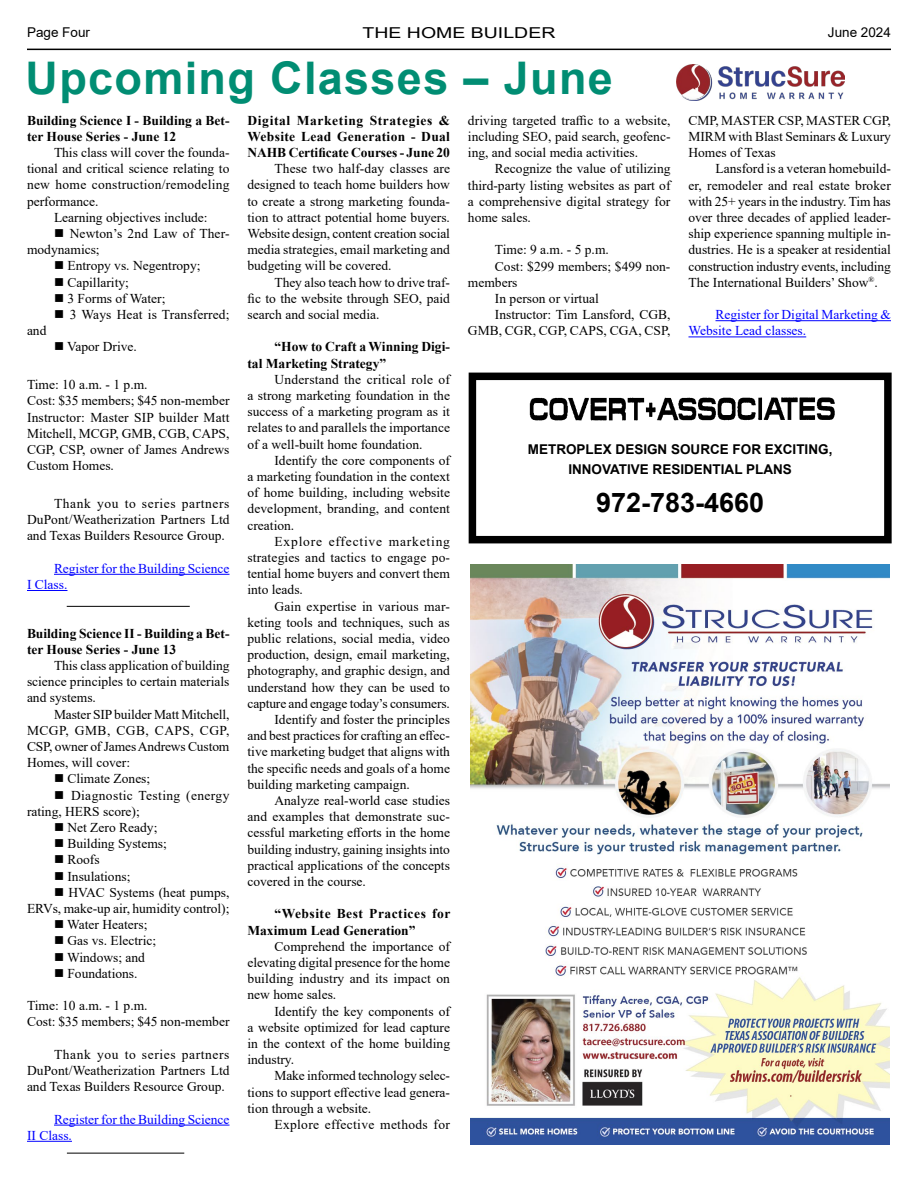
<style>
.page{position:relative;width:918px;height:1188px;background:#fff}
.page>*{position:absolute;margin:0;border:0;box-sizing:border-box;transform-origin:0 0}
.t1{font:700 45px "Arial";letter-spacing:.03em;color:#018d73}
.t2{font:700 27px "Arial";color:#000}
.t3{font:15px "Arial";color:#000;scale:1.3 1}
.t4{font:13.5px/16.2px "Times New Roman";color:#000;text-align:justify}
.t5{font:700 13.5px/16.2px "Times New Roman";color:#000}
.t6{font:13.5px/16.2px "Times New Roman";color:#00f}
.t7{font:700 13.5px/19.8px "Arial";color:#000;text-align:center}
.t8{font:13.5px/16.2px "Times New Roman";letter-spacing:.03em;color:#000}
.t9{font:13.5px "Times New Roman";letter-spacing:.02em;color:#000}
.t10{font:13.5px "Times New Roman";letter-spacing:.025em;color:#000}
.t11{font:13.5px "Arial";color:#000}
</style>
<div class="page">
<hr style="left:27px;top:49px;width:864px;height:1px;background:#000">
<img style="left:676px;top:65px;width:169px;height:35px">
<hr style="left:67px;top:606px;width:123px;height:1px;background:#000">
<hr style="left:67px;top:1153px;width:117px;height:1px;background:#000">
<hr style="left:54px;top:574px;width:176px;height:1px;background:#00f">
<hr style="left:27px;top:590px;width:41px;height:1px;background:#00f">
<hr style="left:54px;top:1125px;width:176px;height:1px;background:#00f">
<hr style="left:27px;top:1141px;width:45px;height:1px;background:#00f">
<hr style="left:716px;top:320px;width:175px;height:1px;background:#00f">
<hr style="left:688px;top:337px;width:118px;height:1px;background:#00f">
<img style="left:470px;top:565px;width:419px;height:579px">
<img style="left:529px;top:397px;width:306px;height:24px">
<div style="left:469px;top:373px;width:423px;height:170px;border:8px solid #000"></div>
<p class="t11" style="left:27px;top:23px;width:65px">Page Four</p>
<p class="t3" style="left:363px;top:22px;width:150px">THE HOME BUILDER</p>
<p class="t11" style="left:828px;top:22px;width:65px">June 2024</p>
<h1 class="t1" style="left:26px;top:46px;width:589px">Upcoming Classes – June</h1>
<p class="t5" style="left:27px;top:112px;width:204px">Building Science I - Building a Bet&shy;ter House Series - June 12</p>
<p class="t4" style="left:54px;top:144px;width:177px">This class will cover the founda-</p>
<p class="t4" style="left:27px;top:160px;width:204px">tional and critical science relating to</p>
<p class="t9" style="left:27px;top:175px;width:204px">new home construction/remodeling</p>
<p class="t4" style="left:27px;top:193px;width:73px">performance.</p>
<p class="t4" style="left:54px;top:209px;width:155px">Learning objectives include:</p>
<p class="t4" style="left:27px;top:225px;width:204px;text-indent:27px">■ Newton’s 2nd Law of Ther&shy;modynamics;</p>
<p class="t4" style="left:54px;top:257px;width:148px">■ Entropy vs. Negentropy;</p>
<p class="t4" style="left:54px;top:274px;width:76px">■ Capillarity;</p>
<p class="t4" style="left:54px;top:290px;width:113px">■ 3 Forms of Water;</p>
<p class="t4" style="left:54px;top:306px;width:177px">■ 3 Ways Heat is Transferred;</p>
<p class="t4" style="left:27px;top:322px;width:21px">and</p>
<p class="t4" style="left:54px;top:338px;width:84px">■ Vapor Drive.</p>
<p class="t4" style="left:27px;top:376px;width:204px;text-align:left">Time: 10 a.m. - 1 p.m.<br>Cost: $35 members; $45 non-member<br>Instructor: Master SIP builder Matt<br>Mitchell, MCGP, GMB, CGB, CAPS,<br>CGP, CSP, owner of James Andrews<br>Custom Homes.</p>
<p class="t4" style="left:27px;top:495px;width:204px;text-indent:27px">Thank you to series partners DuPont/Weatherization Partners Ltd and Texas Builders Resource Group.</p>
<p class="t6" style="left:27px;top:560px;width:204px;text-indent:27px">Register for the Building Science<br>I Class.</p>
<p class="t5" style="left:27px;top:625px;width:204px">Building Science II - Building a Bet&shy;ter House Series - June 13</p>
<p class="t4" style="left:27px;top:657px;width:204px;text-indent:27px">This class application of building science principles to certain materials and systems.</p>
<p class="t4" style="left:27px;top:706px;width:204px;text-indent:27px">Master SIP builder Matt Mitchell, MCGP, GMB, CGB, CAPS, CGP, CSP, owner of James Andrews Custom Homes, will cover:</p>
<p class="t4" style="left:54px;top:770px;width:98px">■ Climate Zones;</p>
<p class="t8" style="left:27px;top:787px;width:204px;text-indent:27px">■ Diagnostic Testing (energy rating, HERS score);</p>
<p class="t4" style="left:54px;top:819px;width:105px">■ Net Zero Ready;</p>
<p class="t4" style="left:54px;top:835px;width:114px">■ Building Systems;</p>
<p class="t4" style="left:54px;top:851px;width:47px">■ Roofs</p>
<p class="t4" style="left:54px;top:868px;width:78px">■ Insulations;</p>
<p class="t4" style="left:27px;top:884px;width:204px;text-align:right">■ HVAC Systems (heat pumps,<br>ERVs, make-up air, humidity control);</p>
<p class="t4" style="left:54px;top:916px;width:95px">■ Water Heaters;</p>
<p class="t4" style="left:54px;top:932px;width:104px">■ Gas vs. Electric;</p>
<p class="t4" style="left:54px;top:949px;width:93px">■ Windows; and</p>
<p class="t4" style="left:54px;top:965px;width:85px">■ Foundations.</p>
<p class="t4" style="left:27px;top:997px;width:204px">Time: 10 a.m. - 1 p.m.<br>Cost: $35 members; $45 non-member</p>
<p class="t4" style="left:27px;top:1046px;width:204px;text-indent:27px">Thank you to series partners DuPont/Weatherization Partners Ltd and Texas Builders Resource Group.</p>
<p class="t6" style="left:27px;top:1111px;width:204px;text-indent:27px">Register for the Building Science<br>II Class.</p>
<p class="t4" style="left:468px;top:112px;width:204px">driving targeted traffic to a website, including SEO, paid search, geofenc&shy;ing, and social media activities.</p>
<p class="t4" style="left:468px;top:160px;width:204px;text-indent:27px">Recognize the value of utilizing third-party listing websites as part of a comprehensive digital strategy for home sales.</p>
<p class="t4" style="left:495px;top:241px;width:115px">Time: 9 a.m. - 5 p.m.</p>
<p class="t4" style="left:495px;top:258px;width:177px">Cost: $299 members; $499 non-</p>
<p class="t4" style="left:468px;top:274px;width:51px">members</p>
<p class="t4" style="left:495px;top:290px;width:105px">In person or virtual</p>
<p class="t4" style="left:495px;top:306px;width:177px">Instructor: Tim Lansford, CGB,</p>
<p class="t4" style="left:468px;top:322px;width:204px">GMB, CGR, CGP, CAPS, CGA, CSP,</p>
<p class="t5" style="left:247px;top:112px;width:204px;text-align:justify">Digital Marketing Strategies &amp; Website Lead Generation - Dual NAHB Certificate Courses - June 20</p>
<p class="t4" style="left:247px;top:160px;width:204px;text-indent:27px">These two half-day classes are designed to teach home builders how to create a strong marketing founda&shy;tion to attract potential home buyers.<br>Website design, content creation social media strategies, email marketing and budgeting will be covered.</p>
<p class="t4" style="left:247px;top:274px;width:204px;text-indent:27px">They also teach how to drive traf&shy;fic to the website through SEO, paid search and social media.</p>
<p class="t5" style="left:247px;top:338px;width:204px;text-indent:27px">“How to Craft a Winning Digi&shy;tal Marketing Strategy”</p>
<p class="t4" style="left:247px;top:371px;width:204px;text-indent:27px">Understand the critical role of a strong marketing foundation in the success of a marketing program as it relates to and parallels the importance of a well-built home foundation.</p>
<p class="t4" style="left:247px;top:452px;width:204px;text-indent:27px">Identify the core components of a marketing foundation in the context of home building, including website development, branding, and content creation.</p>
<p class="t4" style="left:247px;top:533px;width:204px;text-indent:27px">Explore effective marketing strategies and tactics to engage po&shy;tential home buyers and convert them into leads.</p>
<p class="t4" style="left:274px;top:598px;width:177px">Gain expertise in various mar-</p>
<p class="t4" style="left:247px;top:614px;width:204px">keting tools and techniques, such as</p>
<p class="t4" style="left:247px;top:630px;width:204px">public relations, social media, video</p>
<p class="t4" style="left:247px;top:646px;width:204px">production, design, email marketing,</p>
<p class="t4" style="left:247px;top:662px;width:204px">photography, and graphic design, and</p>
<p class="t4" style="left:247px;top:679px;width:204px">understand how they can be used to</p>
<p class="t4" style="left:247px;top:695px;width:204px">capture and engage today’s consumers.</p>
<p class="t4" style="left:274px;top:711px;width:177px">Identify and foster the principles</p>
<p class="t4" style="left:247px;top:727px;width:204px">and best practices for crafting an effec-</p>
<p class="t4" style="left:247px;top:743px;width:204px">tive marketing budget that aligns with</p>
<p class="t4" style="left:247px;top:760px;width:204px">the specific needs and goals of a home</p>
<p class="t4" style="left:247px;top:776px;width:164px">building marketing campaign.</p>
<p class="t4" style="left:274px;top:792px;width:177px">Analyze real-world case studies</p>
<p class="t4" style="left:247px;top:808px;width:204px">and examples that demonstrate suc-</p>
<p class="t4" style="left:247px;top:824px;width:204px">cessful marketing efforts in the home</p>
<p class="t4" style="left:247px;top:841px;width:204px">building industry, gaining insights into</p>
<p class="t4" style="left:247px;top:857px;width:204px">practical applications of the concepts</p>
<p class="t4" style="left:247px;top:873px;width:120px">covered in the course.</p>
<p class="t5" style="left:247px;top:905px;width:204px;text-indent:27px">“Website Best Practices for<br>Maximum Lead Generation”</p>
<p class="t4" style="left:247px;top:938px;width:204px;text-indent:27px">Comprehend the importance of elevating digital presence for the home building industry and its impact on new home sales.</p>
<p class="t4" style="left:247px;top:1003px;width:204px;text-indent:27px">Identify the key components of a website optimized for lead capture in the context of the home building industry.</p>
<p class="t4" style="left:247px;top:1067px;width:204px;text-indent:27px">Make informed technology selec&shy;tions to support effective lead genera&shy;tion through a website.</p>
<p class="t10" style="left:274px;top:1115px;width:177px">Explore effective methods for</p>
<p class="t4" style="left:688px;top:112px;width:204px">CMP, MASTER CSP, MASTER CGP, MIRM with Blast Seminars &amp; Luxury Homes of Texas</p>
<p class="t4" style="left:688px;top:160px;width:204px;text-indent:27px">Lansford is a veteran homebuild&shy;er, remodeler and real estate broker with 25+ years in the industry. Tim has over three decades of applied leader&shy;ship experience spanning multiple in&shy;dustries. He is a speaker at residential construction industry events, including The International Builders’ Show<sup>®</sup>.</p>
<p class="t6" style="left:689px;top:306px;width:204px;text-indent:27px">Register for Digital Marketing &amp;<br>Website Lead classes.</p>
<p class="t7" style="left:528px;top:439px;width:306px">METROPLEX DESIGN SOURCE FOR EXCITING,<br>INNOVATIVE RESIDENTIAL PLANS</p>
<h2 class="t2" style="left:596px;top:483px;width:170px">972-783-4660</h2>
</div>
